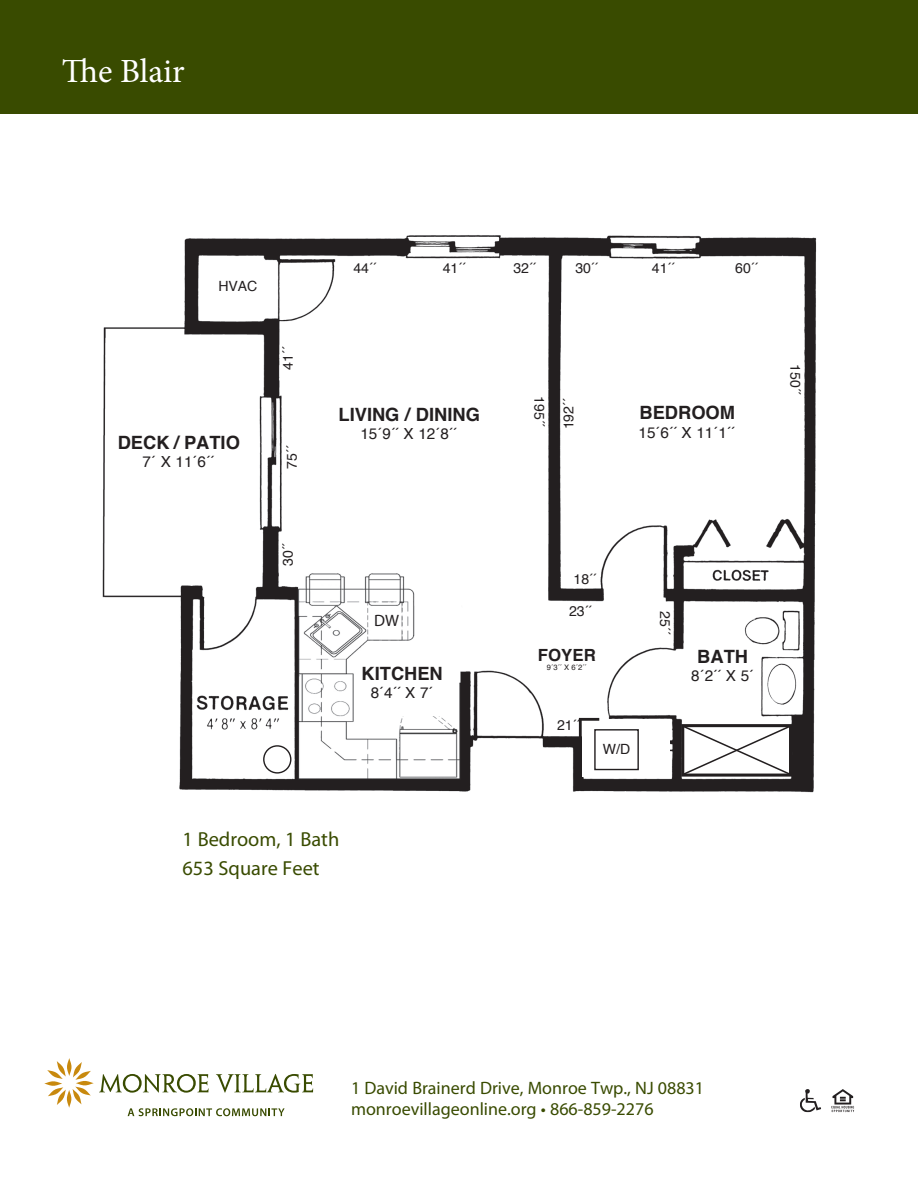
<style>
.page{position:relative;width:918px;height:1188px;background:#fff}
.page>*{position:absolute;margin:0;border:0;box-sizing:border-box;transform-origin:0 0}
.t1{font:33.9px "Minion Pro";letter-spacing:-.005em;color:#fff}
.t2{font:20.4px/29.5px "Myriad Pro";color:#394b00}
.t3{font:700 18.3px "Helvetica";color:#231f20}
.t4{font:18px/21.8px "Myriad Pro";color:#394b00}
.t5{font:700 16.8px "Helvetica";color:#231f20}
.t6{font:16.5px "Myriad Pro";color:#231f20}
.t7{font:15.3px "Helvetica";color:#231f20}
.t8{font:14.1px "Helvetica";color:#231f20}
.t9{font:7.65px "Helvetica";color:#231f20}
</style>
<div class="page">
<div style="left:0;top:0;width:918px;height:114px;background:#394b00"></div>
<svg style="left:831px;top:1089px;width:23px;height:23px"></svg>
<svg style="left:800px;top:1089px;width:21px;height:23px"></svg>
<svg style="left:67px;top:1058px;width:5px;height:18px"></svg>
<svg style="left:47px;top:1061px;width:19px;height:18px"></svg>
<svg style="left:44px;top:1081px;width:18px;height:5px"></svg>
<svg style="left:48px;top:1087px;width:18px;height:18px"></svg>
<svg style="left:67px;top:1090px;width:5px;height:18px"></svg>
<svg style="left:73px;top:1087px;width:18px;height:17px"></svg>
<svg style="left:76px;top:1081px;width:18px;height:5px"></svg>
<svg style="left:73px;top:1062px;width:18px;height:18px"></svg>
<svg style="left:128px;top:1108px;width:157px;height:8px"></svg>
<svg style="left:99px;top:1074px;width:110px;height:19px"></svg>
<svg style="left:216px;top:1074px;width:97px;height:19px"></svg>
<img style="left:102px;top:235px;width:715px;height:558px">
<div style="left:327px;top:404px;width:164px;height:53px;background:#fff"></div>
<div style="left:609px;top:403px;width:157px;height:52px;background:#fff"></div>
<div style="left:358px;top:663px;width:88px;height:52px;background:#fff"></div>
<div style="left:527px;top:645px;width:80px;height:39px;background:#fff"></div>
<div style="left:688px;top:646px;width:70px;height:55px;background:#fff"></div>
<div style="left:111px;top:432px;width:135px;height:52px;background:#fff"></div>
<svg style="left:681px;top:724px;width:112px;height:52px"></svg>
<div style="left:263px;top:745px;width:28px;height:29px;border:1px solid #231f20;border-radius:50%"></div>
<div style="left:582px;top:720px;width:88px;height:57px;background:#fff"></div>
<div style="left:594px;top:729px;width:45px;height:41px;border:1px solid #231f20"></div>
<hr style="left:579px;top:719px;width:3px;height:21px;background:#231f20">
<hr style="left:579px;top:718px;width:20px;height:3px;background:#231f20">
<h1 class="t1" style="left:62px;top:48px;width:124px">The Blair</h1>
<p class="t8" style="left:218px;top:275px;width:41px">HVAC</p>
<p class="t8" style="left:277px;top:370px;width:25px;rotate:-90deg">41´´</p>
<p class="t3" style="left:118px;top:427px;width:124px">DECK / PATIO</p>
<p class="t7" style="left:143px;top:450px;width:74px">7´ X 11´6´´</p>
<p class="t8" style="left:281px;top:469px;width:25px;rotate:-90deg">75´´</p>
<p class="t8" style="left:277px;top:566px;width:25px;rotate:-90deg">30´´</p>
<p class="t8" style="left:353px;top:257px;width:25px">44´´</p>
<p class="t8" style="left:443px;top:257px;width:25px">41´´</p>
<p class="t8" style="left:513px;top:257px;width:25px">32´´</p>
<p class="t8" style="left:575px;top:257px;width:25px">30´´</p>
<p class="t8" style="left:652px;top:257px;width:25px">41´´</p>
<p class="t8" style="left:735px;top:257px;width:25px">60´´</p>
<p class="t3" style="left:339px;top:400px;width:143px">LIVING / DINING</p>
<p class="t7" style="left:360px;top:422px;width:99px">15´9´´ X 12´8´´</p>
<p class="t6" style="left:374px;top:611px;width:26px">DW</p>
<p class="t3" style="left:362px;top:658px;width:83px">KITCHEN</p>
<p class="t7" style="left:371px;top:681px;width:64px">8´4´´ X 7´</p>
<p class="t8" style="left:550px;top:396px;width:33px;rotate:90deg">195´´</p>
<p class="t8" style="left:558px;top:429px;width:33px;rotate:-90deg">192´´</p>
<p class="t3" style="left:639px;top:398px;width:97px">BEDROOM</p>
<p class="t7" style="left:639px;top:420px;width:99px">15´6´´ X 11´1´´</p>
<p class="t8" style="left:574px;top:568px;width:25px">18´´</p>
<p class="t8" style="left:569px;top:600px;width:25px">23´´</p>
<p class="t5" style="left:538px;top:641px;width:59px">FOYER</p>
<p class="t9" style="left:547px;top:661px;width:42px">9´3´´ X 6´2´´</p>
<p class="t8" style="left:557px;top:714px;width:25px">21´´</p>
<p class="t8" style="left:603px;top:739px;width:29px">W/D</p>
<p class="t8" style="left:676px;top:611px;width:25px;rotate:90deg">25´´</p>
<p class="t3" style="left:697px;top:642px;width:52px">BATH</p>
<p class="t7" style="left:691px;top:664px;width:64px">8´2´´ X 5´</p>
<p class="t2" style="left:183px;top:824px;width:158px">1 Bedroom, 1 Bath<br>653 Square Feet</p>
<p class="t8" style="left:806px;top:364px;width:33px;rotate:90deg">150´´</p>
<p class="t4" style="left:351px;top:1076px;width:355px">1 David Brainerd Drive, Monroe Twp., NJ 08831 monroevillageonline.org • 866-859-2276</p>
</div>
